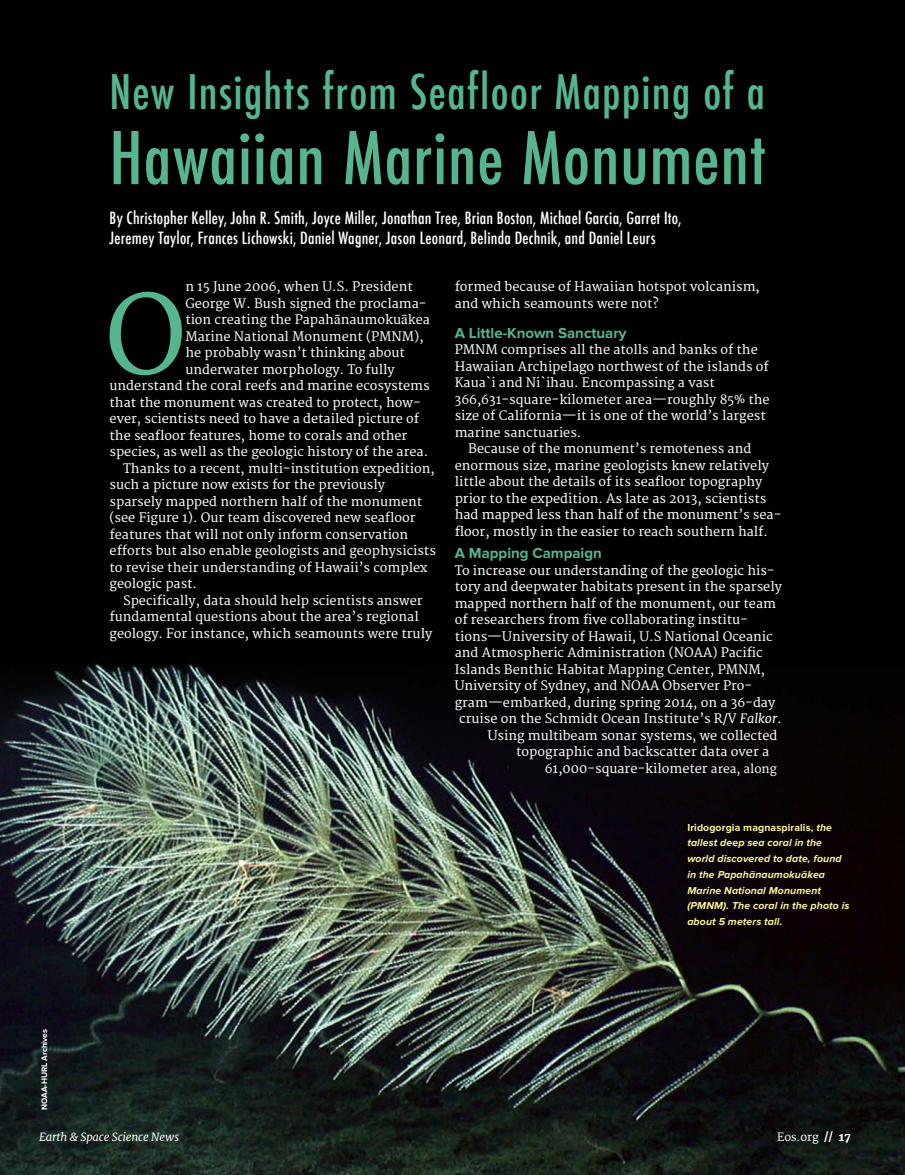
<style>
.page{position:relative;width:905px;height:1175px;background:#fff}
.page>*{position:absolute;margin:0;border:0;box-sizing:border-box;transform-origin:0 0}
.t1{font:107.25px "Merriweather";color:#56b58e}
.t2{font:500 condensed 70.5px "Futura";letter-spacing:.015em;color:#56b58e}
.t3{font:500 condensed 46.5px "Futura";letter-spacing:.03em;color:#56b58e}
.t4{font:500 condensed 16.5px/19.5px "Futura";letter-spacing:.01em;color:#fff}
.t5{font:700 15px "Proxima Nova";color:#56b58e}
.t6{font:12.75px/16.5px "Merriweather";color:#fff}
.t7{font:italic 11.25px "Merriweather";letter-spacing:-.01em;color:#fff}
.t8{font:11.25px "Merriweather";letter-spacing:-.01em;color:#fff}
.t9{font:italic 700 10.5px/15.8px "Proxima Nova";letter-spacing:.01em;color:#fdf59d}
.t10{font:700 8.25px "Proxima Nova";letter-spacing:-.01em;color:#fff}
.s1{font-family:"Times New Roman";font-size:15px}
.s2{font-style:italic}
.s3{font-size:12px}
.s4{font-style:normal}
.s5{font-weight:800}
</style>
<div class="page">
<img style="left:0;top:0;width:904px;height:1174px">
<h3 class="t3" style="left:110px;top:62px;width:657px">New Insights from Seafloor Mapping of a</h3>
<h2 class="t2" style="left:110px;top:113px;width:657px">Hawaiian Marine Monument</h2>
<p class="t4" style="left:109px;top:208px;width:573px">By Christopher Kelley, John R. Smith, Joyce Miller, Jonathan Tree, Brian Boston, Michael Garcia, Garret Ito,<br>Jeremey Taylor, Frances Lichowski, Daniel Wagner, Jason Leonard, Belinda Dechnik, and Daniel Leurs</p>
<p class="t10" style="left:40px;top:1109px;width:82px;rotate:-90deg">NOAA-HURL Archives</p>
<p class="t6" style="left:185px;top:279px;width:229px">n 15 June 2006, when U.S. President</p>
<p class="t6" style="left:185px;top:295px;width:243px">George W. Bush signed the proclama-</p>
<p class="t6" style="left:185px;top:312px;width:246px">tion creating the Papah<span class="s1">ā</span>naumoku<span class="s1">ā</span>kea</p>
<p class="t6" style="left:185px;top:328px;width:240px">Marine National Monument (PMNM),</p>
<p class="t6" style="left:185px;top:345px;width:221px">he probably wasn’t thinking about</p>
<p class="t6" style="left:185px;top:361px;width:211px">underwater morphology. To fully</p>
<p class="t6" style="left:109px;top:378px;width:322px">understand the coral reefs and marine ecosystems</p>
<p class="t6" style="left:109px;top:394px;width:313px">that the monument was created to protect, how-</p>
<p class="t6" style="left:109px;top:411px;width:311px">ever, scientists need to have a detailed picture of</p>
<p class="t6" style="left:109px;top:427px;width:299px">the seafloor features, home to corals and other</p>
<p class="t6" style="left:109px;top:444px;width:320px">species, as well as the geologic history of the area.</p>
<p class="t6" style="left:123px;top:460px;width:313px">Thanks to a recent, multi-institution expedition,</p>
<p class="t6" style="left:110px;top:477px;width:277px">such a picture now exists for the previously</p>
<p class="t6" style="left:110px;top:493px;width:314px">sparsely mapped northern half of the monument</p>
<p class="t6" style="left:110px;top:510px;width:307px">(see Figure 1). Our team discovered new seafloor</p>
<p class="t6" style="left:110px;top:526px;width:300px">features that will not only inform conservation</p>
<p class="t6" style="left:110px;top:543px;width:328px">efforts but also enable geologists and geophysicists</p>
<p class="t6" style="left:110px;top:559px;width:319px">to revise their understanding of Hawaii’s complex</p>
<p class="t6" style="left:110px;top:576px;width:89px">geologic past.</p>
<p class="t6" style="left:123px;top:592px;width:301px">Specifically, data should help scientists answer</p>
<p class="t6" style="left:110px;top:609px;width:310px">fundamental questions about the area’s regional</p>
<p class="t6" style="left:110px;top:625px;width:324px">geology. For instance, which seamounts were truly</p>
<h1 class="t1" style="left:105px;top:273px;width:83px">O</h1>
<p class="t6" style="left:455px;top:279px;width:306px">formed because of Hawaiian hotspot volcanism, and which seamounts were not?</p>
<p class="t5" style="left:454px;top:324px;width:173px">A Little-Known Sanctuary</p>
<p class="t6" style="left:454px;top:342px;width:316px">PMNM comprises all the atolls and banks of the Hawaiian Archipelago northwest of the islands of Kaua`i and Ni`ihau. Encompassing a vast 366,631-square-kilometer area—roughly 85% the size of California—it is one of the world’s largest marine sanctuaries.</p>
<p class="t6" style="left:454px;top:441px;width:328px;text-indent:14px">Because of the monument’s remoteness and enormous size, marine geologists knew relatively little about the details of its seafloor topography prior to the expedition. As late as 2013, scientists had mapped less than half of the monument’s sea&shy;floor, mostly in the easier to reach southern half.</p>
<p class="t5" style="left:454px;top:544px;width:149px">A Mapping Campaign</p>
<p class="t6" style="left:454px;top:562px;width:321px">To increase our understanding of the geologic his-</p>
<p class="t6" style="left:454px;top:579px;width:328px">tory and deepwater habitats present in the sparsely</p>
<p class="t6" style="left:454px;top:595px;width:323px">mapped northern half of the monument, our team</p>
<p class="t6" style="left:454px;top:612px;width:295px">of researchers from five collaborating institu-</p>
<p class="t6" style="left:454px;top:628px;width:319px">tions—University of Hawaii, U.S National Oceanic</p>
<p class="t6" style="left:454px;top:645px;width:309px">and Atmospheric Administration (NOAA) Pacific</p>
<p class="t6" style="left:454px;top:661px;width:312px">Islands Benthic Habitat Mapping Center, PMNM,</p>
<p class="t6" style="left:454px;top:678px;width:299px">University of Sydney, and NOAA Observer Pro-</p>
<p class="t6" style="left:454px;top:694px;width:322px">gram—embarked, during spring 2014, on a 36-day</p>
<p class="t6" style="left:459px;top:711px;width:324px">cruise on the Schmidt Ocean Institute’s R/V <span class="s2">Falkor</span>.</p>
<p class="t6" style="left:487px;top:727px;width:291px">Using multibeam sonar systems, we collected</p>
<p class="t6" style="left:516px;top:744px;width:254px">topographic and backscatter data over a</p>
<p class="t6" style="left:544px;top:760px;width:233px">61,000-square-kilometer <span class="s3">area, along</span></p>
<p class="t9" style="left:687px;top:819px;width:164px"><span class="s4">Iridogorgia magnaspiralis,</span> the tallest deep sea coral in the world discovered to date, found in the Papahānaumokuākea<br>Marine National Monument (PMNM). The coral in the photo is about 5 meters tall.</p>
<p class="t7" style="left:39px;top:1130px;width:142px">Earth &amp; Space Science News</p>
<p class="t8" style="left:777px;top:1130px;width:75px">Eos.org <span class="s5">// 17</span></p>
</div>
